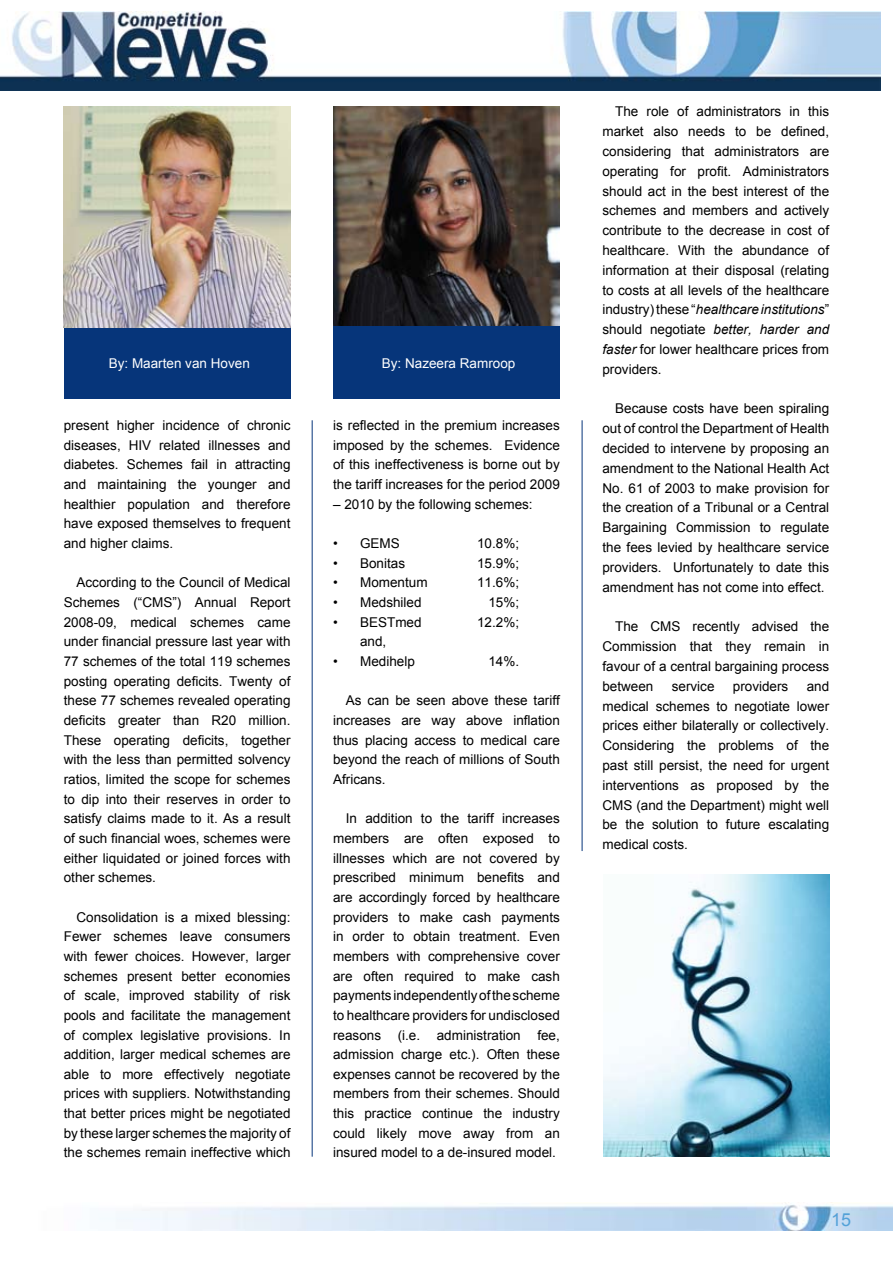
<style>
.page{position:relative;width:893px;height:1263px;background:#fff}
.page>*{position:absolute;margin:0;border:0;box-sizing:border-box;transform-origin:0 0}
.t1{font:18px "Arial";color:#53a1d8}
.t2{font:13.5px/19.6px "Arial";color:#000;text-align:justify}
.t3{font:13.5px "Arial";color:#fff}
.s1{font-style:italic}
</style>
<div class="page">
<img style="left:0;top:11px;width:880px;height:79px">
<img style="left:100px;top:1204px;width:793px;height:27px">
<img style="left:333px;top:106px;width:227px;height:221px">
<div style="left:64px;top:327px;width:227px;height:72px;background:#06357a"></div>
<div style="left:333px;top:327px;width:227px;height:72px;background:#06357a"></div>
<hr style="left:312px;top:420px;width:1px;height:737px;background:#06357a">
<img style="left:64px;top:106px;width:227px;height:221px">
<hr style="left:582px;top:420px;width:1px;height:431px;background:#06357a">
<img style="left:604px;top:874px;width:225px;height:283px">
<p class="t3" style="left:109px;top:354px;width:143px">By: Maarten van Hoven</p>
<p class="t3" style="left:382px;top:354px;width:135px">By: Nazeera Ramroop</p>
<p class="t2" style="left:64px;top:416px;width:228px">present higher incidence of chronic diseases, HIV related illnesses and diabetes. Schemes fail in attracting and maintaining the younger and healthier population and therefore have exposed themselves to frequent and higher claims.</p>
<p class="t2" style="left:64px;top:573px;width:228px;text-indent:13px">According to the Council of Medical Schemes (“CMS”) Annual Report 2008-09, medical schemes came under financial pressure last year with 77 schemes of the total 119 schemes posting operating deficits. Twenty of these 77 schemes revealed operating deficits greater than R20 million.<br>These operating deficits, together with the less than permitted solvency ratios, limited the scope for schemes to dip into their reserves in order to satisfy claims made to it. As a result of such financial woes, schemes were either liquidated or joined forces with other schemes.</p>
<p class="t2" style="left:64px;top:907px;width:228px;text-indent:13px">Consolidation is a mixed blessing:<br>Fewer schemes leave consumers with fewer choices. However, larger schemes present better economies of scale, improved stability of risk pools and facilitate the management of complex legislative provisions. In addition, larger medical schemes are able to more effectively negotiate prices with suppliers. Notwithstanding that better prices might be negotiated by these larger schemes the majority of the schemes remain ineffective which</p>
<p class="t2" style="left:333px;top:416px;width:228px">is reflected in the premium increases imposed by the schemes. Evidence of this ineffectiveness is borne out by the tariff increases for the period 2009</p>
<p class="t2" style="left:333px;top:494px;width:201px">– 2010 by the following schemes:</p>
<p class="t2" style="left:333px;top:534px;width:68px">• GEMS</p>
<p class="t2" style="left:477px;top:534px;width:44px">10.8%;</p>
<p class="t2" style="left:333px;top:553px;width:74px">• Bonitas</p>
<p class="t2" style="left:477px;top:553px;width:44px">15.9%;</p>
<p class="t2" style="left:333px;top:573px;width:96px">• Momentum</p>
<p class="t2" style="left:477px;top:573px;width:44px">11.6%;</p>
<p class="t2" style="left:333px;top:593px;width:90px">• Medshiled</p>
<p class="t2" style="left:488px;top:593px;width:32px">15%;</p>
<p class="t2" style="left:333px;top:612px;width:90px">• BESTmed</p>
<p class="t2" style="left:477px;top:612px;width:44px">12.2%;</p>
<p class="t2" style="left:360px;top:632px;width:28px">and,</p>
<p class="t2" style="left:333px;top:652px;width:83px">• Medihelp</p>
<p class="t2" style="left:488px;top:652px;width:32px">14%.</p>
<p class="t2" style="left:333px;top:691px;width:228px;text-indent:13px">As can be seen above these tariff increases are way above inflation thus placing access to medical care beyond the reach of millions of South Africans.</p>
<p class="t2" style="left:333px;top:809px;width:228px;text-indent:13px">In addition to the tariff increases members are often exposed to illnesses which are not covered by prescribed minimum benefits and are accordingly forced by healthcare providers to make cash payments in order to obtain treatment. Even members with comprehensive cover are often required to make cash payments independently of the scheme to healthcare providers for undisclosed reasons (i.e. administration fee, admission charge etc.). Often these expenses cannot be recovered by the members from their schemes. Should this practice continue the industry could likely move away from an insured model to a de-insured model.</p>
<p class="t2" style="left:602px;top:102px;width:228px;text-indent:13px">The role of administrators in this market also needs to be defined, considering that administrators are operating for profit. Administrators should act in the best interest of the schemes and members and actively contribute to the decrease in cost of healthcare. With the abundance of information at their disposal (relating to costs at all levels of the healthcare industry) these “<span class="s1">healthcare institutions</span>” should negotiate <span class="s1">better, harder and faster</span> for lower healthcare prices from providers.</p>
<p class="t2" style="left:602px;top:399px;width:228px;text-indent:13px">Because costs have been spiraling out of control the Department of Health decided to intervene by proposing an amendment to the National Health Act No. 61 of 2003 to make provision for the creation of a Tribunal or a Central Bargaining Commission to regulate the fees levied by healthcare service providers. Unfortunately to date this amendment has not come into effect.</p>
<p class="t2" style="left:602px;top:617px;width:228px;text-indent:13px">The CMS recently advised the Commission that they remain in favour of a central bargaining process between</p>
<p class="t2" style="left:602px;top:676px;width:228px;text-indent:204px">and medical schemes to negotiate lower prices either bilaterally or collectively.<br>Considering the problems of the past still persist, the need for urgent interventions as proposed by the CMS (and the Department) might well be the solution to future escalating medical costs.</p>
<p class="t2" style="left:672px;top:676px;width:44px">service</p>
<p class="t2" style="left:733px;top:676px;width:57px">providers</p>
<h1 class="t1" style="left:831px;top:1208px;width:22px">15</h1>
</div>
